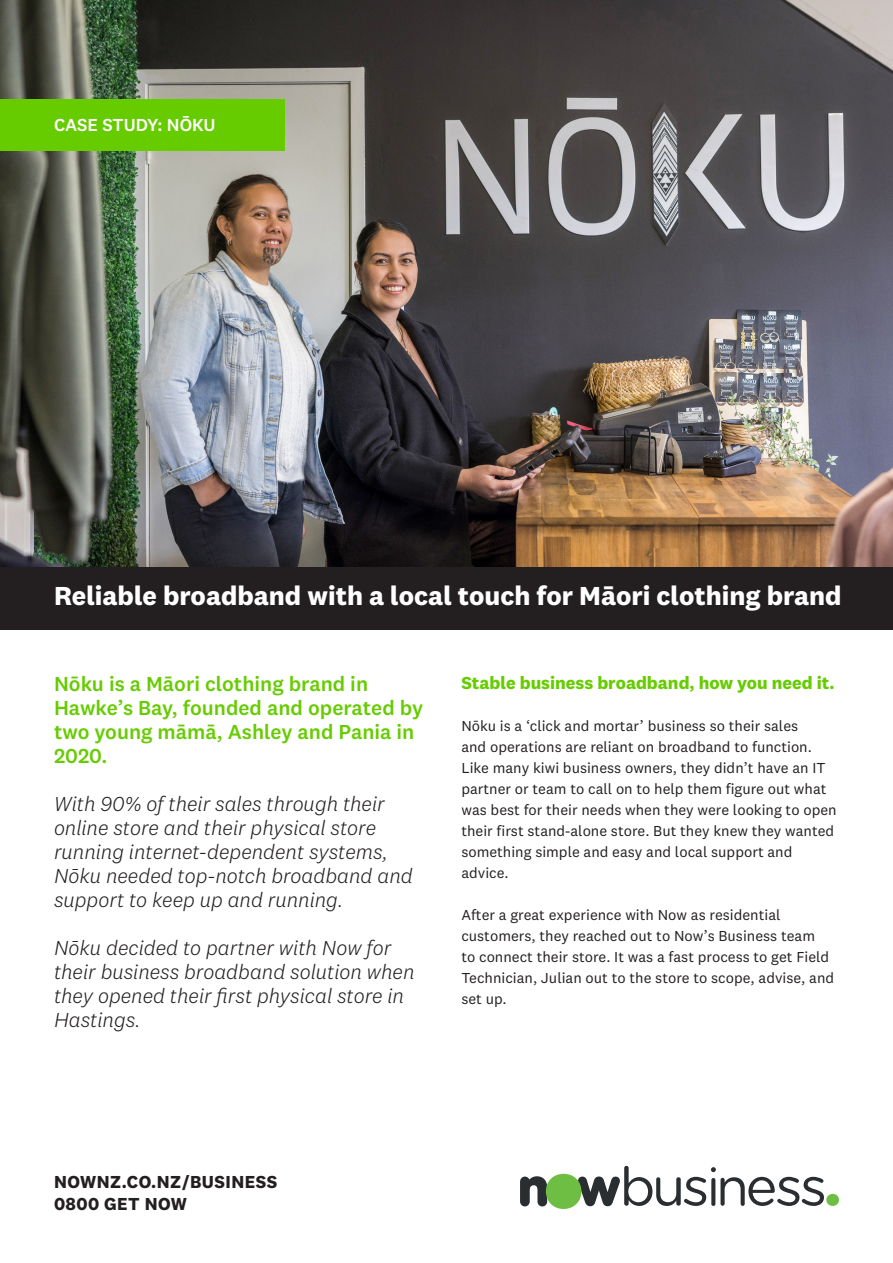
<style>
.page{position:relative;width:893px;height:1263px;background:#fff}
.page>*{position:absolute;margin:0;border:0;box-sizing:border-box;transform-origin:0 0}
.t1{font:700 27px "National 2";color:#fff}
.t2{font:italic 300 21px/24px "National 2";color:#231f20}
.t3{font:500 21px/24px "National 2";color:#6c0}
.t4{font:700 18px "National 2";color:#6c0}
.t5{font:700 18px "National 2";letter-spacing:.025em;color:#231f20}
.t6{font:500 18px "National 2";color:#fff}
.t7{font:15px/21px "National 2";color:#231f20}
</style>
<div class="page">
<img style="left:0;top:0;width:893px;height:567px">
<div style="left:0;top:99px;width:285px;height:51px;background:#6c0"></div>
<div style="left:826px;top:1194px;width:13px;height:12px;background:#6ebe44;border-radius:6px"></div>
<svg style="left:520px;top:1176px;width:27px;height:30px"></svg>
<svg style="left:578px;top:1166px;width:246px;height:40px"></svg>
<div style="left:546px;top:1173px;width:36px;height:36px;background:#6ebe44;border-radius:50%"></div>
<div style="left:0;top:567px;width:893px;height:63px;background:#231f20"></div>
<p class="t6" style="left:54px;top:114px;width:163px">CASE STUDY: NŌKU</p>
<p class="t1" style="left:54px;top:579px;width:789px">Reliable broadband with a local touch for Māori clothing brand</p>
<p class="t3" style="left:54px;top:671px;width:371px">Nōku is a Māori clothing brand in<br>Hawke’s Bay, founded and operated by two young māmā, Ashley and Pania in<br>2020.</p>
<p class="t2" style="left:54px;top:791px;width:360px">With 90% of their sales through their online store and their physical store running internet-dependent systems, Nōku needed top-notch broadband and support to keep up and running.</p>
<p class="t2" style="left:54px;top:935px;width:362px">Nōku decided to partner with Now for their business broadband solution when they opened their first physical store in<br>Hastings.</p>
<p class="t4" style="left:461px;top:671px;width:375px">Stable business broadband, how you need it.</p>
<p class="t7" style="left:461px;top:715px;width:377px">Nōku is a ‘click and mortar’ business so their sales<br>and operations are reliant on broadband to function.<br>Like many kiwi business owners, they didn’t have an IT partner or team to call on to help them figure out what was best for their needs when they were looking to open their first stand-alone store. But they knew they wanted something simple and easy and local support and advice.</p>
<p class="t7" style="left:461px;top:904px;width:374px">After a great experience with Now as residential customers, they reached out to Now’s Business team<br>to connect their store. It was a fast process to get Field Technician, Julian out to the store to scope, advise, and set up.</p>
<p class="t5" style="left:54px;top:1171px;width:225px">NOWNZ.CO.NZ/BUSINESS</p>
<p class="t5" style="left:54px;top:1192px;width:135px">0800 GET NOW</p>
</div>
